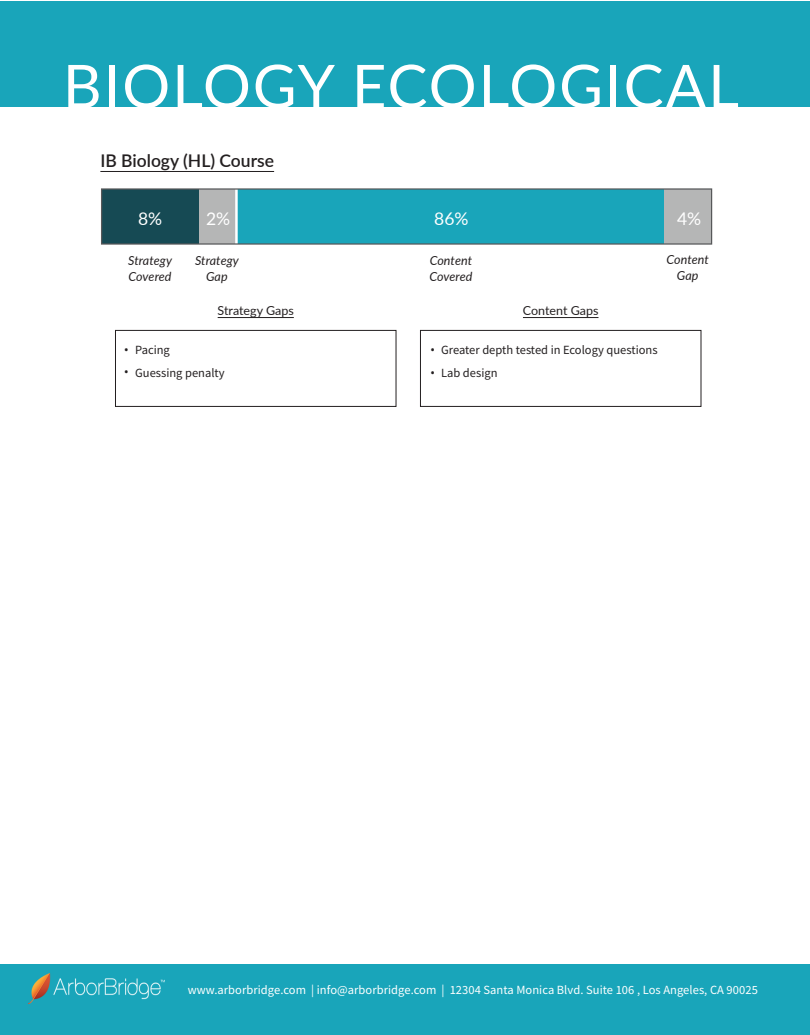
<style>
.page{position:relative;width:810px;height:1035px;background:#fff}
.page>*{position:absolute;margin:0;border:0;box-sizing:border-box;transform-origin:0 0}
.t1{font:60px "Lato";letter-spacing:.03em;color:#fff}
.t2{font:600 17.5px "Lato";color:#231f20}
.t3{font:17.5px "Lato";color:#fff}
.t4{font:12.5px "Source Sans Pro";letter-spacing:.005em;color:#fff}
.t5{font:12.5px/22.5px "Source Sans Pro";color:#231f20}
.t6{font:italic 12.5px/16.2px "Lato";color:#231f20;text-align:center}
.t7{font:12.5px "Lato";color:#231f20}
</style>
<div class="page">
<div style="left:0;top:1px;width:810px;height:106px;background:#19a5ba"></div>
<div style="left:0;top:965px;width:810px;height:70px;background:#19a5ba"></div>
<img style="left:28px;top:974px;width:137px;height:30px">
<div style="left:237px;top:189px;width:428px;height:55px;background:#19a5ba"></div>
<hr style="left:100px;top:171px;width:174px;height:1px;background:#231f20">
<hr style="left:218px;top:317px;width:76px;height:1px;background:#231f20">
<hr style="left:523px;top:317px;width:76px;height:1px;background:#231f20">
<div style="left:115px;top:330px;width:281px;height:77px;border:1px solid #231f20"></div>
<div style="left:420px;top:330px;width:281px;height:77px;border:1px solid #231f20"></div>
<div style="left:664px;top:189px;width:47px;height:55px;background:#b5b6b6"></div>
<div style="left:198px;top:189px;width:38px;height:55px;background:#b5b6b6"></div>
<div style="left:102px;top:189px;width:96px;height:55px;background:#164a54"></div>
<hr style="left:235px;top:189px;width:3px;height:55px;background:#fff">
<div style="left:101px;top:188px;width:611px;height:57px;border:1px solid #57585a"></div>
<h1 class="t1" style="left:63px;top:43px;width:678px">BIOLOGY ECOLOGICAL</h1>
<h2 class="t2" style="left:100px;top:148px;width:175px">IB Biology (HL) Course</h2>
<h2 class="t3" style="left:138px;top:206px;width:26px">8%</h2>
<h2 class="t3" style="left:206px;top:206px;width:26px">2%</h2>
<h2 class="t3" style="left:677px;top:206px;width:26px">4%</h2>
<p class="t6" style="left:128px;top:252px;width:45px;text-align:left">Strategy<br>Covered</p>
<h2 class="t3" style="left:434px;top:206px;width:36px">86%</h2>
<p class="t6" style="left:195px;top:252px;width:45px">Strategy<br>Gap</p>
<p class="t6" style="left:429px;top:252px;width:44px;text-align:left">Content<br>Covered</p>
<p class="t6" style="left:666px;top:251px;width:44px">Content<br>Gap</p>
<p class="t7" style="left:218px;top:301px;width:78px">Strategy Gaps</p>
<p class="t7" style="left:523px;top:301px;width:77px">Content Gaps</p>
<p class="t5" style="left:135px;top:339px;width:91px">Pacing<br>Guessing penalty</p>
<p class="t5" style="left:441px;top:339px;width:218px">Greater depth tested in Ecology questions<br>Lab design</p>
<p class="t5" style="left:125px;top:337px;width:5px">• •</p>
<p class="t5" style="left:431px;top:337px;width:5px;line-height:23.1px">• •</p>
<p class="t4" style="left:188px;top:981px;width:572px">www.arborbridge.com | info@arborbridge.com | 12304 Santa Monica Blvd. Suite 106 , Los Angeles, CA 90025</p>
</div>
